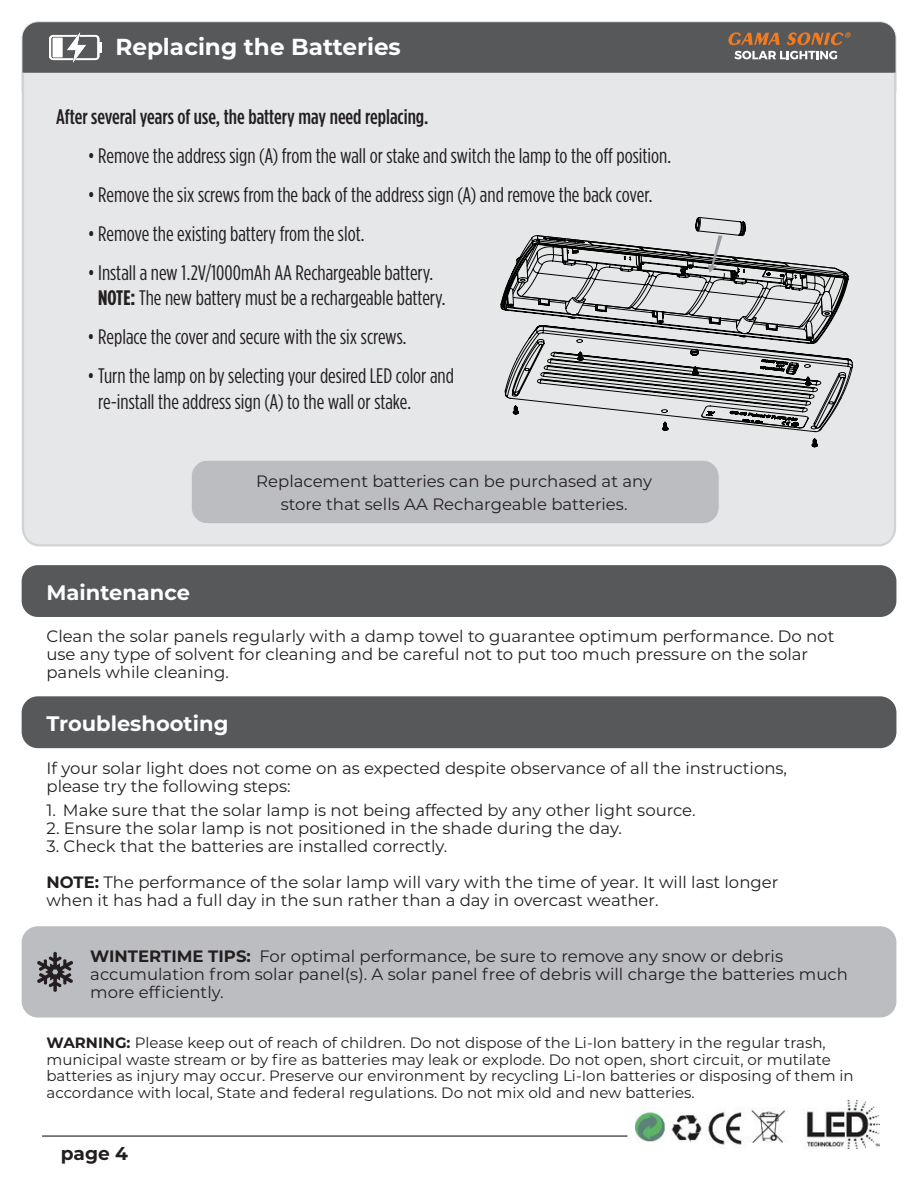
<style>
.page{position:relative;width:918px;height:1188px;background:#fff}
.page>*{position:absolute;margin:0;border:0;box-sizing:border-box;transform-origin:0 0}
.t1{font:700 23.1px "Montserrat";color:#fff}
.t2{font:21px/25.5px "Gotham Condensed";color:#231f20;text-align:center;scale:1.04 1}
.t3{font:500 21px "Gotham Condensed";color:#231f20;scale:1.04 1}
.t4{font:700 21px "Montserrat";color:#fff}
.t5{font:700 18.6px "Montserrat";color:#231f20}
.t6{font:16.5px/18px "Montserrat";color:#231f20}
.t7{font:15px/16.5px "Montserrat";color:#231f20}
.s1{font-weight:700}
</style>
<div class="page">
<div style="left:22px;top:22px;width:874px;height:84px;background:#57585a;border-radius:16px"></div>
<div style="left:22px;top:22px;width:874px;height:84px;border:1px solid #e6e7e9;border-radius:16px"></div>
<svg style="left:49px;top:32px;width:53px;height:31px"></svg>
<div style="left:21px;top:71px;width:876px;height:476px;background:#e6e7e9"></div>
<div style="left:22px;top:926px;width:874px;height:92px;background:#bcbdc0;border-radius:16px"></div>
<div style="left:22px;top:565px;width:874px;height:52px;background:#57585a;border-radius:16px"></div>
<div style="left:22px;top:696px;width:874px;height:52px;background:#57585a;border-radius:16px"></div>
<svg style="left:37px;top:952px;width:36px;height:40px"></svg>
<svg style="left:734px;top:51px;width:103px;height:8px"></svg>
<svg style="left:728px;top:32px;width:123px;height:13px"></svg>
<hr style="left:42px;top:1135px;width:585px;height:2px;background:#57585a">
<img style="left:636px;top:1101px;width:243px;height:48px">
<div style="left:191px;top:460px;width:528px;height:64px;background:#bcbdc0;border-radius:16px"></div>
<div style="left:191px;top:460px;width:528px;height:64px;border:1px solid #e6e7e9;border-radius:16px"></div>
<div style="left:513px;top:432px;width:305px;height:15px;background:#e6e7e9"></div>
<svg style="left:501px;top:217px;width:352px;height:215px;background:#b5b6b7"></svg>
<h1 class="t1" style="left:115px;top:30px;width:287px">Replacing the Batteries</h1>
<p class="t3" style="left:56px;top:105px;width:360px">After several years of use, the battery may need replacing.</p>
<p class="t2" style="left:88px;top:142px;width:562px">• Remove the address sign (A) from the wall or stake and switch the lamp to the off position.</p>
<p class="t2" style="left:88px;top:181px;width:545px">• Remove the six screws from the back of the address sign (A) and remove the back cover.</p>
<p class="t2" style="left:88px;top:220px;width:268px">• Remove the existing battery from the slot.</p>
<p class="t2" style="left:88px;top:259px;width:346px">• Install a new 1.2V/1000mAh AA Rechargeable battery.<br><span class="s1">NOTE:</span> The new battery must be a rechargeable battery.</p>
<p class="t2" style="left:88px;top:324px;width:308px">• Replace the cover and secure with the six screws.</p>
<p class="t2" style="left:98px;top:363px;width:344px;text-align:left;text-indent:-11px">• Turn the lamp on by selecting your desired LED color and re-install the address sign (A) to the wall or stake.</p>
<p class="t6" style="left:256px;top:469px;width:397px;line-height:22.5px;text-align:center">Replacement batteries can be purchased at any store that sells AA Rechargeable batteries.</p>
<p class="t4" style="left:46px;top:577px;width:145px">Maintenance</p>
<p class="t6" style="left:46px;top:627px;width:789px">Clean the solar panels regularly with a damp towel to guarantee optimum performance. Do not use any type of solvent for cleaning and be careful not to put too much pressure on the solar panels while cleaning.</p>
<p class="t4" style="left:46px;top:708px;width:183px">Troubleshooting</p>
<p class="t6" style="left:46px;top:758px;width:742px">If your solar light does not come on as expected despite observance of all the instructions, please try the following steps:</p>
<p class="t6" style="left:46px;top:801px;width:651px">1. Make sure that the solar lamp is not being affected by any other light source.</p>
<p class="t6" style="left:46px;top:819px;width:577px">2. Ensure the solar lamp is not positioned in the shade during the day.</p>
<p class="t6" style="left:46px;top:828px;width:733px;line-height:36px">3. Check that the batteries are installed correctly.<br><span class="s1">NOTE:</span> The performance of the solar lamp will vary with the time of year. It will last longer</p>
<p class="t6" style="left:46px;top:891px;width:614px">when it has had a full day in the sun rather than a day in overcast weather.</p>
<p class="t6" style="left:90px;top:946px;width:759px"><span class="s1">WINTERTIME TIPS:</span> For optimal performance, be sure to remove any snow or debris accumulation from solar panel(s). A solar panel free of debris will charge the batteries much more efficiently.</p>
<p class="t7" style="left:46px;top:1034px;width:809px"><span class="s1">WARNING:</span> Please keep out of reach of children. Do not dispose of the Li-Ion battery in the regular trash, municipal waste stream or by fire as batteries may leak or explode. Do not open, short circuit, or mutilate batteries as injury may occur. Preserve our environment by recycling Li-Ion batteries or disposing of them in accordance with local, State and federal regulations. Do not mix old and new batteries.</p>
<p class="t5" style="left:61px;top:1140px;width:69px">page 4</p>
</div>
